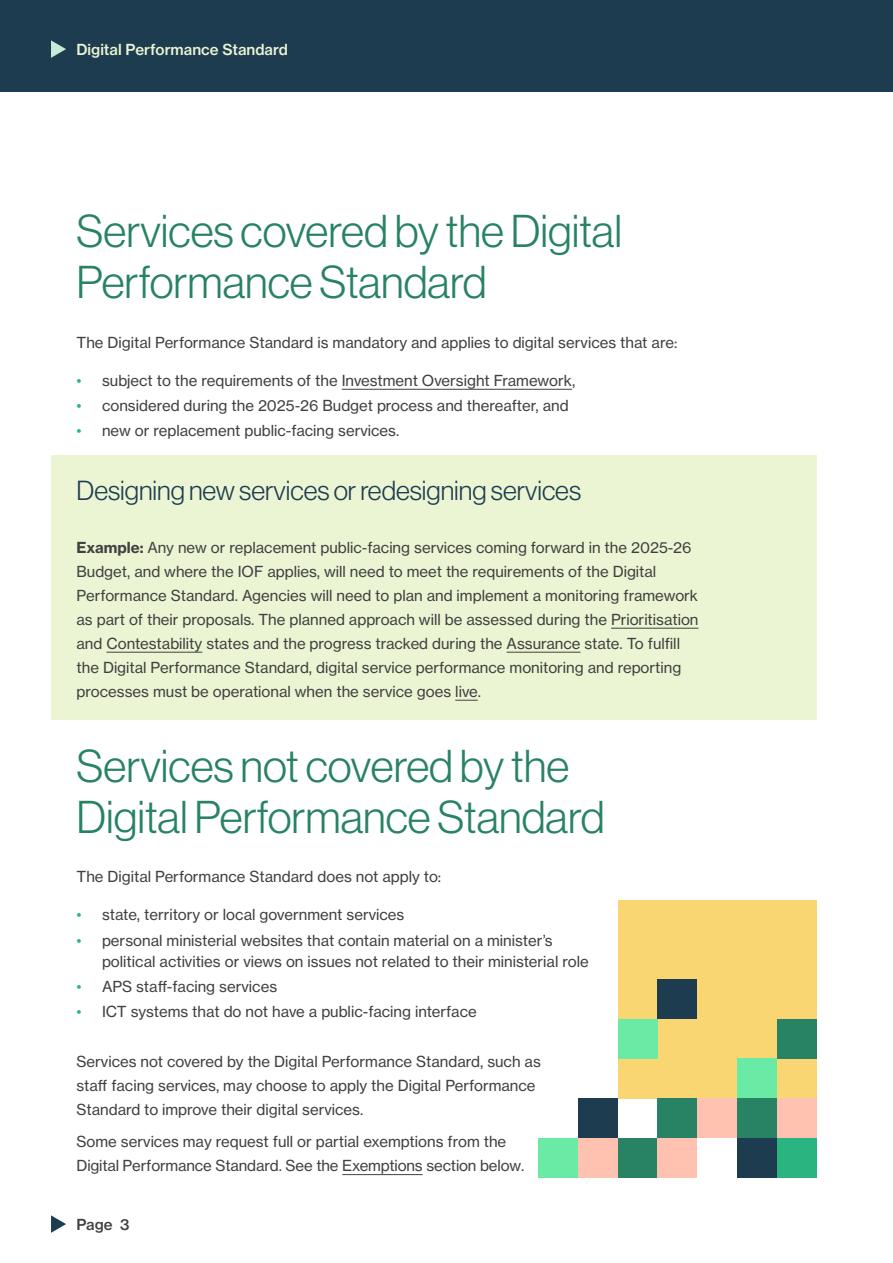
<style>
.page{position:relative;width:893px;height:1263px;background:#fff}
.page>*{position:absolute;margin:0;border:0;box-sizing:border-box;transform-origin:0 0}
.Heading_1{font:45px/51px "N Haas Grotesk DS Pro 45 Lt";color:#288264}
.Heading_3_-_H2_tag{font:27px "N Haas Grotesk DS Pro 45 Lt";color:#1e3c50}
.t1{font:15px/24px "N Haas Grotesk TX Pro 55 Rg";color:#414141}
.t2{font:15px "N Haas Grotesk TX Pro 65 Md";color:#ebf5d4}
.t3{font:15px "N Haas Grotesk TX Pro 65 Md";color:#414141}
.s1{color:#29b480}
.s2{font-family:"N Haas Grotesk TX Pro 75 Bd"}
</style>
<div class="page">
<div style="left:0;top:0;width:893px;height:91px;background:#1e3c50"></div>
<div style="left:51px;top:455px;width:765px;height:265px;background:#ebf5d4"></div>
<div style="left:618px;top:900px;width:198px;height:198px;background:#fad673"></div>
<div style="left:618px;top:1019px;width:39px;height:39px;background:#69eba5"></div>
<div style="left:657px;top:979px;width:40px;height:40px;background:#1e3c50"></div>
<div style="left:777px;top:1019px;width:39px;height:39px;background:#288264"></div>
<div style="left:737px;top:1058px;width:40px;height:40px;background:#69eba5"></div>
<div style="left:578px;top:1098px;width:40px;height:40px;background:#1e3c50"></div>
<div style="left:657px;top:1098px;width:40px;height:40px;background:#288264"></div>
<div style="left:697px;top:1098px;width:40px;height:40px;background:#ffc2b0"></div>
<div style="left:737px;top:1098px;width:40px;height:40px;background:#288264"></div>
<div style="left:777px;top:1098px;width:39px;height:40px;background:#ffc2b0"></div>
<div style="left:538px;top:1138px;width:40px;height:40px;background:#69eba5"></div>
<div style="left:578px;top:1138px;width:40px;height:40px;background:#ffc2b0"></div>
<div style="left:618px;top:1138px;width:39px;height:40px;background:#288264"></div>
<div style="left:657px;top:1138px;width:40px;height:40px;background:#ffc2b0"></div>
<div style="left:737px;top:1138px;width:40px;height:40px;background:#1e3c50"></div>
<div style="left:777px;top:1138px;width:39px;height:40px;background:#29b480"></div>
<hr style="left:342px;top:389px;width:230px;height:1px;background:#414141">
<hr style="left:611px;top:628px;width:87px;height:1px;background:#414141">
<hr style="left:106px;top:652px;width:96px;height:1px;background:#414141">
<hr style="left:507px;top:652px;width:74px;height:1px;background:#414141">
<svg style="left:455px;top:700px;width:23px;height:1px"></svg>
<hr style="left:342px;top:1174px;width:81px;height:1px;background:#414141">
<svg style="left:51px;top:40px;width:15px;height:18px"></svg>
<svg style="left:51px;top:1215px;width:15px;height:18px"></svg>
<p class="t2" style="left:77px;top:40px;width:213px">Digital Performance Standard</p>
<h1 class="Heading_1" style="left:77px;top:206px;width:547px">Services covered by the Digital<br>Performance Standard</h1>
<p class="t1" style="left:77px;top:330px;width:602px">The Digital Performance Standard is mandatory and applies to digital services that are:</p>
<p class="t1" style="left:77px;top:368px;width:500px"><span class="s1">•</span> subject to the requirements of the Investment Oversight Framework,</p>
<p class="t1" style="left:77px;top:394px;width:494px"><span class="s1">•</span> considered during the 2025-26 Budget process and thereafter, and</p>
<p class="t1" style="left:77px;top:419px;width:324px"><span class="s1">•</span> new or replacement public-facing services.</p>
<h2 class="Heading_3_-_H2_tag" style="left:77px;top:475px;width:506px">Designing new services or redesigning services</h2>
<p class="t1" style="left:77px;top:535px;width:623px"><span class="s2">Example:</span> Any new or replacement public-facing services coming forward in the 2025-26<br>Budget, and where the IOF applies, will need to meet the requirements of the Digital Performance Standard. Agencies will need to plan and implement a monitoring framework as part of their proposals. The planned approach will be assessed during the Prioritisation and Contestability states and the progress tracked during the Assurance state. To fulfill the Digital Performance Standard, digital service performance monitoring and reporting processes must be operational when the service goes live.</p>
<h1 class="Heading_1" style="left:77px;top:740px;width:530px">Services not covered by the<br>Digital Performance Standard</h1>
<p class="t1" style="left:77px;top:865px;width:366px">The Digital Performance Standard does not apply to:</p>
<p class="t1" style="left:77px;top:903px;width:329px"><span class="s1">•</span> state, territory or local government services</p>
<p class="t1" style="left:102px;top:929px;width:488px;line-height:21px;text-indent:-26px"><span class="s1">•</span> personal ministerial websites that contain material on a minister’s political activities or views on issues not related to their ministerial role</p>
<p class="t1" style="left:77px;top:974px;width:202px"><span class="s1">•</span> APS staff-facing services</p>
<p class="t1" style="left:77px;top:999px;width:402px"><span class="s1">•</span> ICT systems that do not have a public-facing interface</p>
<p class="t1" style="left:77px;top:1049px;width:466px">Services not covered by the Digital Performance Standard, such as staff facing services, may choose to apply the Digital Performance<br>Standard to improve their digital services.</p>
<p class="t1" style="left:77px;top:1130px;width:449px">Some services may request full or partial exemptions from the<br>Digital Performance Standard. See the Exemptions section below.</p>
<p class="t3" style="left:77px;top:1215px;width:54px">Page 3</p>
</div>
